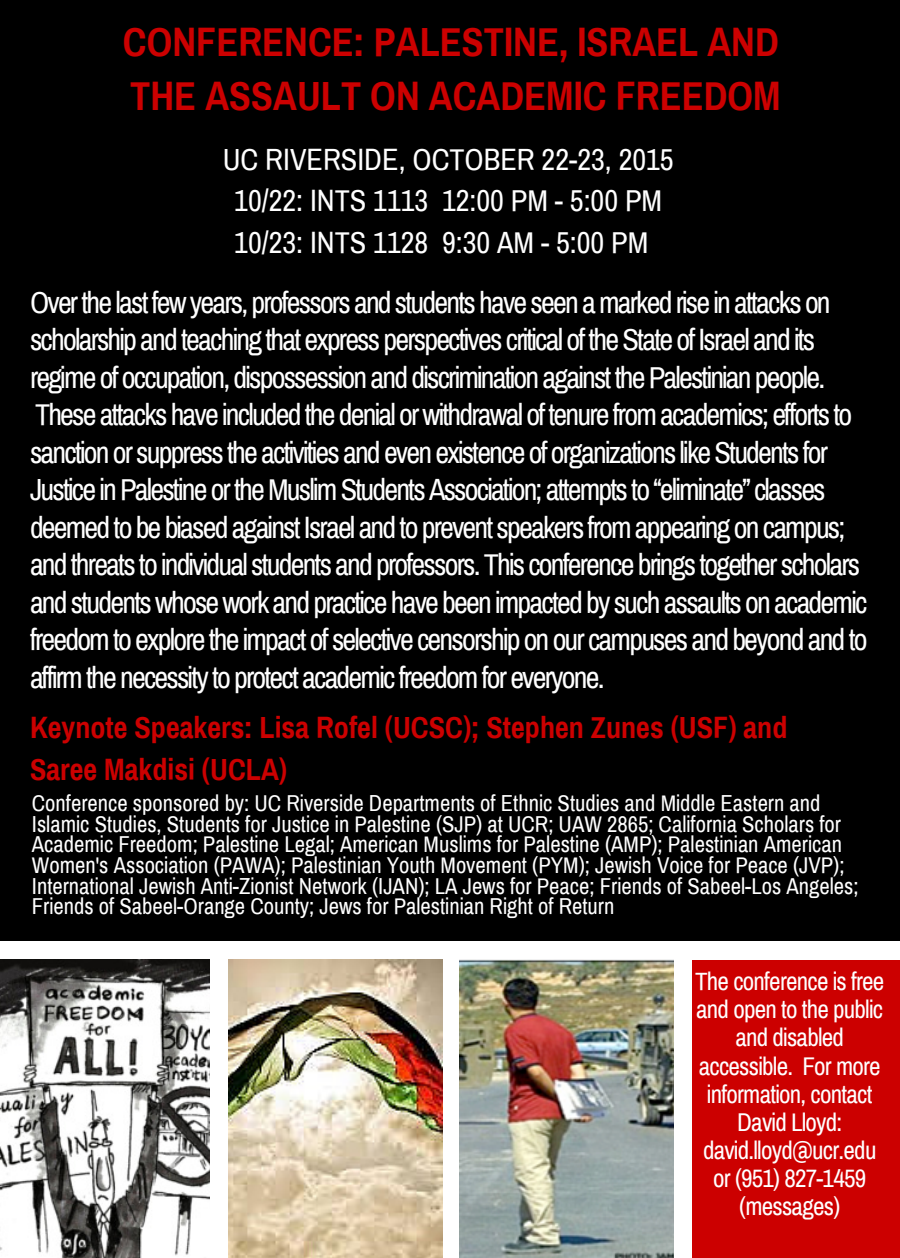
<style>
.page{position:relative;width:900px;height:1258px;background:#fff}
.page>*{position:absolute;margin:0;border:0;box-sizing:border-box;transform-origin:0 0}
.t1{font:700 40.25px/54.5px "Archivo Narrow";color:#c00}
.t2{font:30.25px/37.5px "Archivo Narrow";letter-spacing:-.06em;color:#fff}
.t3{font:30.25px/41.2px "Archivo Narrow";color:#fff;text-align:center}
.t4{font:700 30.25px/41.2px "Archivo Narrow";color:#c00}
.t5{font:25.25px/28px "Archivo Narrow";letter-spacing:-.03em;color:#fff;text-align:center}
.t6{font:22.75px/20.5px "Archivo Narrow";color:#fff}
</style>
<div class="page">
<div style="left:0;top:0;width:900px;height:941px;background:#000"></div>
<img style="left:0;top:959px;width:210px;height:299px">
<img style="left:229px;top:959px;width:213px;height:299px">
<img style="left:459px;top:959px;width:214px;height:299px">
<div style="left:692px;top:959px;width:208px;height:299px;background:#c00"></div>
<h1 class="t1" style="left:123px;top:14px;width:659px">CONFERENCE: PALESTINE, ISRAEL AND<br>THE ASSAULT ON ACADEMIC FREEDOM</h1>
<p class="t3" style="left:223px;top:138px;width:453px">UC RIVERSIDE, OCTOBER 22-23, 2015<br>10/22: INTS 1113 12:00 PM - 5:00 PM<br>10/23: INTS 1128 9:30 AM - 5:00 PM</p>
<p class="t2" style="left:30px;top:283px;width:839px">Over the last few years, professors and students have seen a marked rise in attacks on scholarship and teaching that express perspectives critical of the State of Israel and its regime of occupation, dispossession and discrimination against the Palestinian people.<br>These attacks have included the denial or withdrawal of tenure from academics; efforts to sanction or suppress the activities and even existence of organizations like Students for Justice in Palestine or the Muslim Students Association; attempts to “eliminate” classes deemed to be biased against Israel and to prevent speakers from appearing on campus; and threats to individual students and professors. This conference brings together scholars and students whose work and practice have been impacted by such assaults on academic freedom to explore the impact of selective censorship on our campuses and beyond and to affirm the necessity to protect academic freedom for everyone.</p>
<p class="t4" style="left:30px;top:707px;width:759px">Keynote Speakers: Lisa Rofel (UCSC); Stephen Zunes (USF) and<br>Saree Makdisi (UCLA)</p>
<p class="t6" style="left:32px;top:792px;width:828px">Conference sponsored by: UC Riverside Departments of Ethnic Studies and Middle Eastern and Islamic Studies, Students for Justice in Palestine (SJP) at UCR; UAW 2865; California Scholars for Academic Freedom; Palestine Legal; American Muslims for Palestine (AMP); Palestinian American Women's Association (PAWA); Palestinian Youth Movement (PYM); Jewish Voice for Peace (JVP); International Jewish Anti-Zionist Network (IJAN); LA Jews for Peace; Friends of Sabeel-Los Angeles; Friends of Sabeel-Orange County; Jews for Palestinian Right of Return</p>
<p class="t5" style="left:695px;top:967px;width:191px">The conference is free and open to the public and disabled accessible. For more information, contact<br>David Lloyd: david.lloyd@ucr.edu or (951) 827-1459 (messages)</p>
</div>
